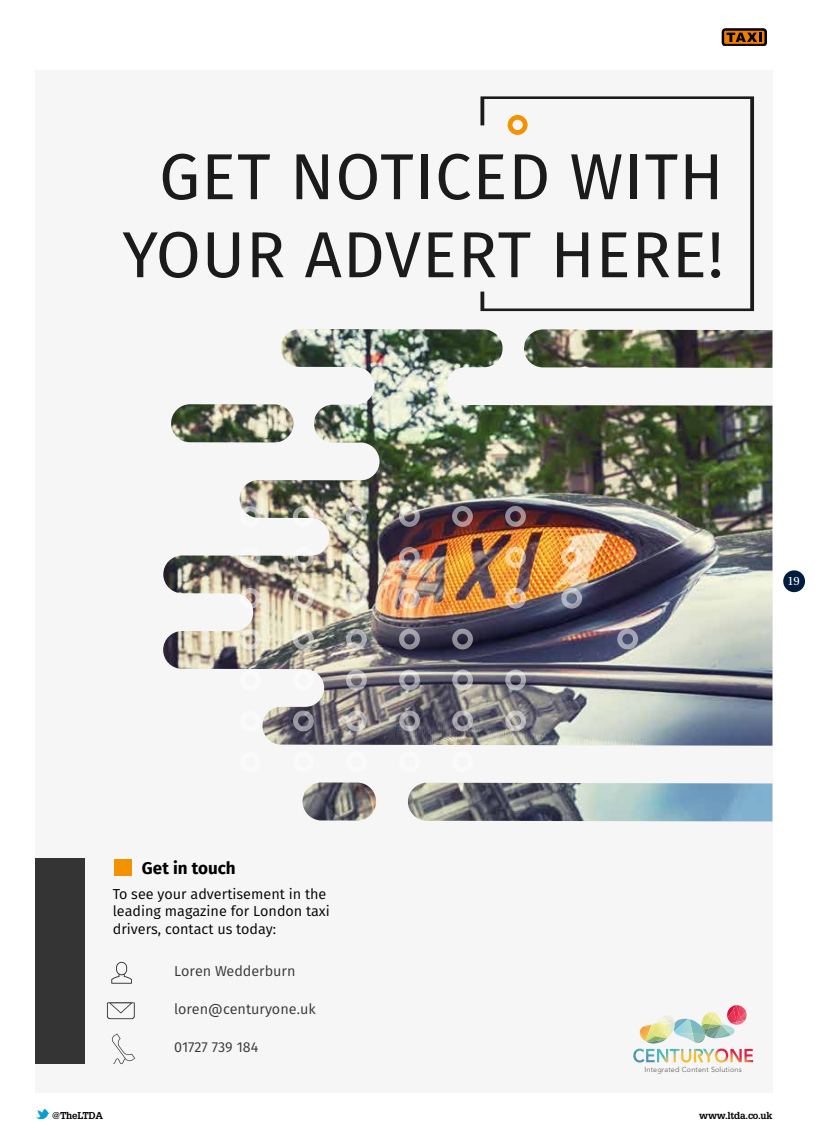
<style>
.page{position:relative;width:815px;height:1134px;background:#fff}
.page>*{position:absolute;margin:0;border:0;box-sizing:border-box;transform-origin:0 0}
.t1{font:65px/78px "Fira Sans";letter-spacing:.015em;color:#1b1b1b;text-align:center}
.t2{font:700 17px "Fira Sans";color:#000}
.t3{font:14.38px/17.2px "Fira Sans";color:#000}
.t4{font:14.38px "Fira Sans";color:#383737}
.t5{font:12.62px "Utopia Std";color:#fff}
.t6{font:700 9.75px "Glypha";letter-spacing:-.025em;color:#000}
.t7{font:300 7.12px "Avenir";letter-spacing:.025em;color:#575756}
</style>
<div class="page">
<div style="left:783px;top:570px;width:22px;height:22px;background:#001d3d;border-radius:50%"></div>
<img style="left:36px;top:1108px;width:14px;height:11px">
<svg style="left:722px;top:28px;width:45px;height:18px"></svg>
<div style="left:35px;top:71px;width:737px;height:1021px;background:#f6f6f6"></div>
<img style="left:163px;top:329px;width:609px;height:492px">
<svg style="left:240px;top:506px;width:21px;height:21px"></svg>
<svg style="left:293px;top:506px;width:21px;height:21px"></svg>
<svg style="left:346px;top:506px;width:21px;height:21px"></svg>
<svg style="left:399px;top:506px;width:21px;height:21px"></svg>
<svg style="left:452px;top:506px;width:21px;height:21px"></svg>
<svg style="left:505px;top:506px;width:21px;height:21px"></svg>
<svg style="left:240px;top:547px;width:21px;height:21px"></svg>
<svg style="left:293px;top:547px;width:21px;height:21px"></svg>
<svg style="left:346px;top:547px;width:21px;height:21px"></svg>
<svg style="left:399px;top:547px;width:21px;height:21px"></svg>
<svg style="left:561px;top:547px;width:21px;height:21px"></svg>
<svg style="left:505px;top:547px;width:21px;height:21px"></svg>
<svg style="left:240px;top:588px;width:21px;height:21px"></svg>
<svg style="left:293px;top:588px;width:21px;height:21px"></svg>
<svg style="left:346px;top:588px;width:21px;height:21px"></svg>
<svg style="left:399px;top:588px;width:21px;height:21px"></svg>
<svg style="left:561px;top:588px;width:21px;height:21px"></svg>
<svg style="left:505px;top:588px;width:21px;height:20px"></svg>
<svg style="left:240px;top:629px;width:21px;height:21px"></svg>
<svg style="left:293px;top:629px;width:21px;height:21px"></svg>
<svg style="left:346px;top:629px;width:21px;height:21px"></svg>
<svg style="left:399px;top:629px;width:21px;height:20px"></svg>
<svg style="left:452px;top:629px;width:21px;height:20px"></svg>
<svg style="left:617px;top:629px;width:21px;height:20px"></svg>
<svg style="left:240px;top:670px;width:21px;height:21px"></svg>
<svg style="left:293px;top:670px;width:21px;height:20px"></svg>
<svg style="left:346px;top:670px;width:21px;height:20px"></svg>
<svg style="left:399px;top:670px;width:21px;height:20px"></svg>
<svg style="left:452px;top:670px;width:21px;height:20px"></svg>
<svg style="left:505px;top:669px;width:21px;height:21px"></svg>
<svg style="left:240px;top:711px;width:21px;height:20px"></svg>
<svg style="left:293px;top:711px;width:21px;height:20px"></svg>
<svg style="left:346px;top:710px;width:21px;height:21px"></svg>
<svg style="left:399px;top:710px;width:21px;height:21px"></svg>
<svg style="left:452px;top:710px;width:21px;height:21px"></svg>
<svg style="left:505px;top:710px;width:21px;height:21px"></svg>
<svg style="left:240px;top:751px;width:21px;height:21px"></svg>
<svg style="left:293px;top:751px;width:21px;height:21px"></svg>
<svg style="left:346px;top:751px;width:21px;height:21px"></svg>
<svg style="left:399px;top:751px;width:21px;height:21px"></svg>
<svg style="left:452px;top:751px;width:21px;height:21px"></svg>
<svg style="left:480px;top:96px;width:274px;height:215px"></svg>
<svg style="left:508px;top:115px;width:20px;height:20px"></svg>
<div style="left:114px;top:859px;width:18px;height:16px;background:#f39200"></div>
<img style="left:633px;top:1005px;width:120px;height:57px">
<svg style="left:107px;top:1002px;width:28px;height:17px"></svg>
<svg style="left:112px;top:1033px;width:23px;height:31px"></svg>
<svg style="left:111px;top:962px;width:21px;height:22px"></svg>
<div style="left:35px;top:859px;width:50px;height:205px;background:#343434"></div>
<h1 class="t1" style="left:122px;top:137px;width:603px">GET NOTICED WITH<br>YOUR ADVERT HERE!</h1>
<p class="t5" style="left:788px;top:574px;width:14px">19</p>
<p class="t2" style="left:142px;top:856px;width:95px">Get in touch</p>
<p class="t3" style="left:113px;top:885px;width:219px">To see your advertisement in the leading magazine for London taxi drivers, contact us today:</p>
<p class="t4" style="left:174px;top:961px;width:123px">Loren Wedderburn</p>
<p class="t4" style="left:174px;top:999px;width:143px">loren@centuryone.uk</p>
<p class="t4" style="left:174px;top:1037px;width:86px">01727 739 184</p>
<p class="t7" style="left:644px;top:1065px;width:99px">Integrated Content Solutions</p>
<p class="t6" style="left:52px;top:1109px;width:53px">@TheLTDA</p>
<p class="t6" style="left:699px;top:1109px;width:75px">www.ltda.co.uk</p>
</div>
